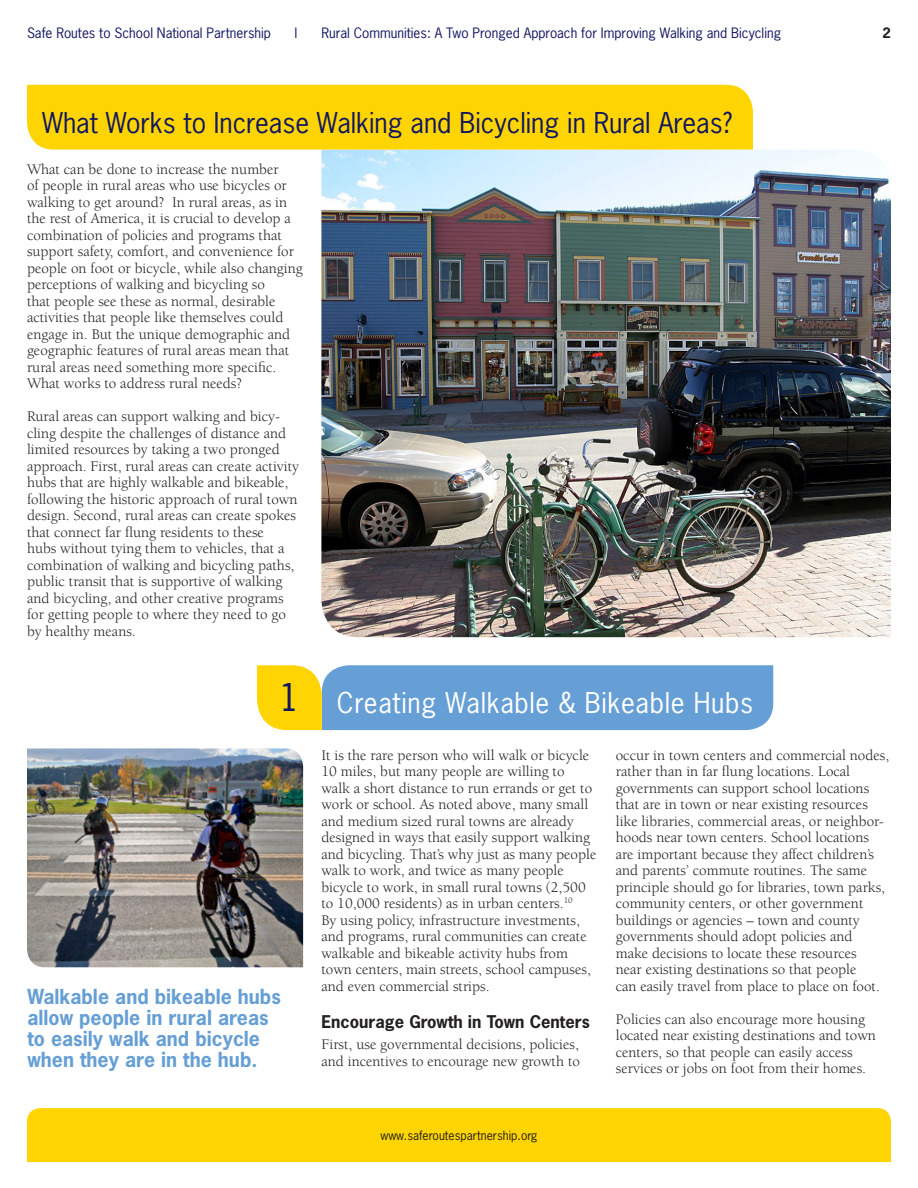
<style>
.page{position:relative;width:918px;height:1188px;background:#fff}
.page>*{position:absolute;margin:0;border:0;box-sizing:border-box;transform-origin:0 0}
.t1{font:36px "News Gothic";color:#121761}
.t2{font:27px "News Gothic";color:#121761}
.t3{font:27px "News Gothic";letter-spacing:.025em;color:#fff}
.t4{font:700 19.5px "News Gothic";color:#669fd5}
.t5{font:700 16.5px "News Gothic";color:#231f20}
.t6{font:15px/16.5px "Berkeley";color:#231f20}
.t7{font:13.5px "News Gothic";color:#121761}
.t8{font:700 13.5px "News Gothic";color:#231f20}
.t9{font:12px "News Gothic";color:#231f20}
</style>
<div class="page">
<img style="left:321px;top:150px;width:570px;height:487px">
<div style="left:27px;top:1108px;width:864px;height:54px;background:#fed503"></div>
<div style="left:27px;top:85px;width:726px;height:65px;background:#fed503"></div>
<svg style="left:257px;top:665px;width:516px;height:65px;background:#7ba7bd"></svg>
<img style="left:27px;top:748px;width:276px;height:219px">
<p class="t7" style="left:27px;top:24px;width:246px">Safe Routes to School National Partnership</p>
<p class="t7" style="left:294px;top:24px;width:4px">|</p>
<p class="t7" style="left:321px;top:24px;width:461px">Rural Communities: A Two Pronged Approach for Improving Walking and Bicycling</p>
<p class="t8" style="left:883px;top:24px;width:10px">2</p>
<p class="t2" style="left:42px;top:105px;width:692px">What Works to Increase Walking and Bicycling in Rural Areas?</p>
<p class="t6" style="left:27px;top:161px;width:277px">What can be done to increase the number<br>of people in rural areas who use bicycles or walking to get around? In rural areas, as in the rest of America, it is crucial to develop a combination of policies and programs that support safety, comfort, and convenience for people on foot or bicycle, while also changing perceptions of walking and bicycling so</p>
<p class="t6" style="left:27px;top:293px;width:265px">that people see these as normal, desirable activities that people like themselves could engage in. But the unique demographic and geographic features of rural areas mean that rural areas need something more specific.<br>What works to address rural needs?</p>
<p class="t6" style="left:27px;top:409px;width:274px">Rural areas can support walking and bicy&shy;cling despite the challenges of distance and limited resources by taking a two pronged approach. First, rural areas can create activity hubs that are highly walkable and bikeable, following the historic approach of rural town design. Second, rural areas can create spokes that connect far flung residents to these<br>hubs without tying them to vehicles, that a combination of walking and bicycling paths, public transit that is supportive of walking and bicycling, and other creative programs for getting people to where they need to go by healthy means.</p>
<p class="t1" style="left:279px;top:674px;width:22px">1</p>
<p class="t4" style="left:27px;top:984px;width:255px">Walkable and bikeable hubs</p>
<p class="t4" style="left:27px;top:1005px;width:243px">allow people in rural areas</p>
<p class="t4" style="left:27px;top:1026px;width:234px">to easily walk and bicycle</p>
<p class="t4" style="left:27px;top:1047px;width:232px">when they are in the hub.</p>
<p class="t3" style="left:337px;top:686px;width:418px">Creating Walkable &amp; Bikeable Hubs</p>
<p class="t6" style="left:321px;top:747px;width:277px">It is the rare person who will walk or bicycle 10 miles, but many people are willing to walk a short distance to run errands or get to work or school. As noted above, many small and medium sized rural towns are already designed in ways that easily support walking and bicycling. That’s why just as many people walk to work, and twice as many people</p>
<p class="t6" style="left:321px;top:879px;width:266px">bicycle to work, in small rural towns (2,500 to 10,000 residents) as in urban centers.<sup>10</sup></p>
<p class="t6" style="left:321px;top:912px;width:271px">By using policy, infrastructure investments, and programs, rural communities can create walkable and bikeable activity hubs from town centers, main streets, school campuses, and even commercial strips.</p>
<p class="t5" style="left:321px;top:1011px;width:270px">Encourage Growth in Town Centers</p>
<p class="t6" style="left:321px;top:1036px;width:260px">First, use governmental decisions, policies, and incentives to encourage new growth to</p>
<p class="t6" style="left:616px;top:747px;width:275px">occur in town centers and commercial nodes, rather than in far flung locations. Local governments can support school locations that are in town or near existing resources like libraries, commercial areas, or neighbor&shy;hoods near town centers. School locations are important because they affect children’s and parents’ commute routines. The same principle should go for libraries, town parks, community centers, or other government buildings or agencies – town and county governments should adopt policies and</p>
<p class="t6" style="left:616px;top:945px;width:242px">make decisions to locate these resources</p>
<p class="t6" style="left:616px;top:961px;width:242px">near existing destinations so that people</p>
<p class="t6" style="left:616px;top:978px;width:266px">can easily travel from place to place on foot.</p>
<p class="t6" style="left:616px;top:1011px;width:262px">Policies can also encourage more housing located near existing destinations and town centers, so that people can easily access</p>
<p class="t6" style="left:616px;top:1060px;width:252px">services or jobs on foot from their homes.</p>
<p class="t9" style="left:380px;top:1128px;width:159px">www.saferoutespartnership.org</p>
</div>
